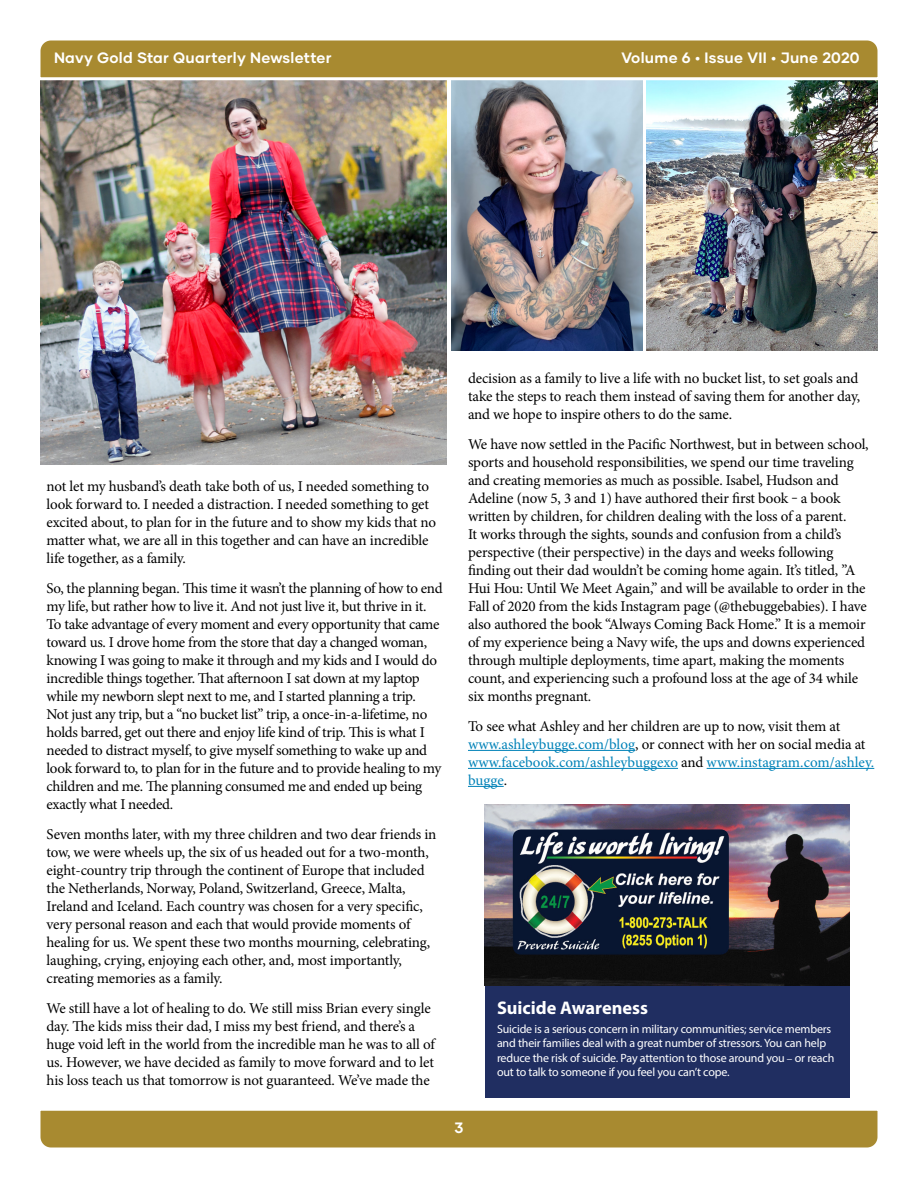
<style>
.page{position:relative;width:918px;height:1188px;background:#fff}
.page>*{position:absolute;margin:0;border:0;box-sizing:border-box;transform-origin:0 0}
.t1{font:700 18.3px "Myriad Pro";color:#fff}
.t2{font:15px/18px "Minion Pro";letter-spacing:-.015em;color:#000}
.t3{font:700 15px "Gilmer";letter-spacing:.02em;color:#fff}
.t4{font:12px/14.4px "Myriad Pro";letter-spacing:-.015em;color:#fff}
.s1{color:#0082b8}
.s2{font-family:"Minion Pro"}
</style>
<div class="page">
<img style="left:40px;top:82px;width:407px;height:383px">
<img style="left:451px;top:82px;width:191px;height:269px">
<img style="left:646px;top:82px;width:232px;height:269px">
<hr style="left:468px;top:750px;width:167px;height:1px;background:#0082b8">
<hr style="left:468px;top:768px;width:210px;height:1px;background:#0082b8">
<hr style="left:707px;top:768px;width:167px;height:1px;background:#0082b8">
<hr style="left:468px;top:786px;width:36px;height:1px;background:#0082b8">
<svg style="left:40px;top:40px;width:838px;height:42px;background:#ae9546"></svg>
<div style="left:40px;top:1110px;width:838px;height:38px;background:#a88a30"></div>
<div style="left:485px;top:805px;width:365px;height:293px;background:#202e61"></div>
<img style="left:485px;top:804px;width:365px;height:182px">
<img style="left:513px;top:829px;width:216px;height:126px">
<p class="t3" style="left:54px;top:48px;width:279px">Navy Gold Star Quarterly Newsletter</p>
<p class="t3" style="left:621px;top:48px;width:240px">Volume 6 • Issue VII • June 2020</p>
<p class="t2" style="left:46px;top:477px;width:391px">not let my husband’s death take both of us, I needed something to look forward to. I needed a distraction. I needed something to get excited about, to plan for in the future and to show my kids that no matter what, we are all in this together and can have an incredible life together, as a family.</p>
<p class="t2" style="left:46px;top:579px;width:398px">So, the planning began. This time it wasn’t the planning of how to end my life, but rather how to live it. And not just live it, but thrive in it.<br>To take advantage of every moment and every opportunity that came toward us. I drove home from the store that day a changed woman, knowing I was going to make it through and my kids and I would do incredible things together. That afternoon I sat down at my laptop while my newborn slept next to me, and I started planning a trip.<br>Not just any trip, but a “no bucket list” trip, a once-in-a-lifetime, no holds barred, get out there and enjoy life kind of trip. This is what I needed to distract myself, to give myself something to wake up and look forward to, to plan for in the future and to provide healing to my children and me. The planning consumed me and ended up being exactly what I needed.</p>
<p class="t2" style="left:46px;top:825px;width:391px">Seven months later, with my three children and two dear friends in tow, we were wheels up, the six of us headed out for a two-month, eight-country trip through the continent of Europe that included the Netherlands, Norway, Poland, Switzerland, Greece, Malta, Ireland and Iceland. Each country was chosen for a very specific, very personal reason and each that would provide moments of healing for us. We spent these two months mourning, celebrating, laughing, crying, enjoying each other, and, most importantly, creating memories as a family.</p>
<p class="t2" style="left:46px;top:999px;width:390px">We still have a lot of healing to do. We still miss Brian every single day. The kids miss their dad, I miss my best friend, and there’s a huge void left in the world from the incredible man he was to all of us. However, we have decided as family to move forward and to let his loss teach us that tomorrow is not guaranteed. We’ve made the</p>
<p class="t2" style="left:468px;top:369px;width:394px">decision as a family to live a life with no bucket list, to set goals and take the steps to reach them instead of saving them for another day, and we hope to inspire others to do the same.</p>
<p class="t2" style="left:468px;top:435px;width:402px">We have now settled in the Pacific Northwest, but in between school, sports and household responsibilities, we spend our time traveling and creating memories as much as possible. Isabel, Hudson and Adeline (now 5, 3 and 1) have authored their first book ‒ a book written by children, for children dealing with the loss of a parent.<br>It works through the sights, sounds and confusion from a child’s perspective (their perspective) in the days and weeks following finding out their dad wouldn’t be coming home again. It’s titled, ”A Hui Hou: Until We Meet Again,” and will be available to order in the Fall of 2020 from the kids Instagram page (@thebuggebabies). I have also authored the book “Always Coming Back Home.” It is a memoir of my experience being a Navy wife, the ups and downs experienced through multiple deployments, time apart, making the moments count, and experiencing such a profound loss at the age of 34 while six months pregnant.</p>
<p class="t2" style="left:468px;top:717px;width:408px">To see what Ashley and her children are up to now, visit them at <span class="s1">www.ashleybugge.com/blog</span>, or connect with her on social media at <span class="s1">www.facebook.com/ashleybuggexo</span> and <span class="s1">www.instagram.com/ashley. bugge</span>.</p>
<p class="t1" style="left:497px;top:996px;width:152px">Suicide Awareness</p>
<p class="t4" style="left:497px;top:1022px;width:339px">Suicide is a serious concern in military communities; service members and their families deal with a great number of stressors. You can help reduce the risk of suicide. Pay attention to those around you <span class="s2">–</span> or reach out to talk to someone if you feel you can’t cope.</p>
<p class="t3" style="left:454px;top:1118px;width:11px">3</p>
</div>
